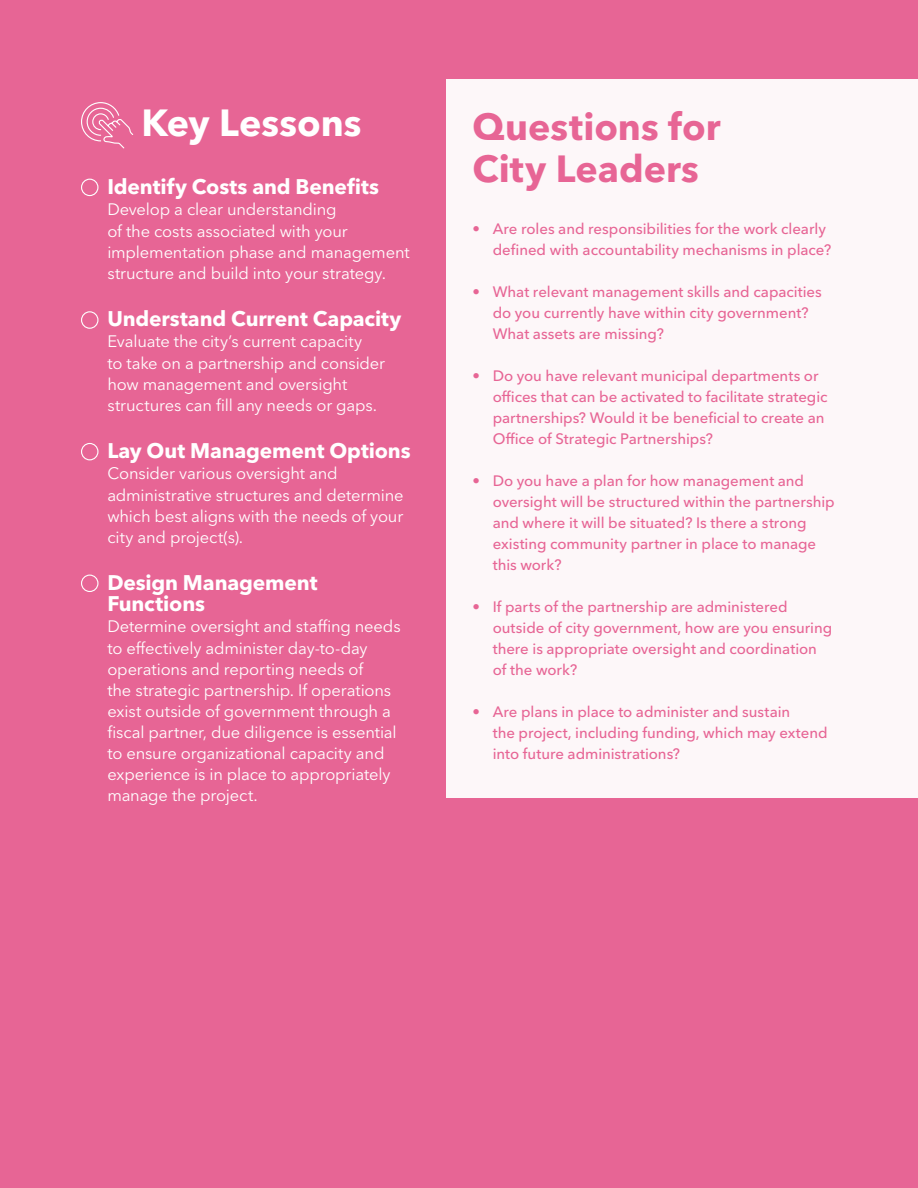
<style>
.page{position:relative;width:918px;height:1188px;background:#fff}
.page>*{position:absolute;margin:0;border:0;box-sizing:border-box;transform-origin:0 0}
.t1{font:700 37.5px/42px "Avenir Next P For BBG";color:#e76595}
.t2{font:700 37.5px "Avenir Next P For BBG";color:#fff}
.t3{font:700 21px/21px "Avenir Next P For BBG";letter-spacing:-.005em;color:#fff}
.t4{font:16.5px/21px "Avenir Next P For BBG";letter-spacing:-.01em;color:#fff}
.t5{font:500 15px/21px "Avenir Next P For BBG";letter-spacing:-.005em;color:#e76595}
</style>
<div class="page">
<div style="left:1px;top:0;width:917px;height:1188px;background:#e76595"></div>
<div style="left:446px;top:79px;width:472px;height:718px;background:#fdf7f9"></div>
<svg style="left:81px;top:102px;width:53px;height:47px"></svg>
<div style="left:81px;top:179px;width:17px;height:17px;border:1px solid #fff;border-radius:50%"></div>
<div style="left:81px;top:443px;width:17px;height:17px;border:1px solid #fff;border-radius:50%"></div>
<div style="left:81px;top:575px;width:17px;height:17px;border:1px solid #fff;border-radius:50%"></div>
<div style="left:81px;top:311px;width:17px;height:18px;border:1px solid #fff;border-radius:50%"></div>
<h1 class="t2" style="left:141px;top:100px;width:222px">Key Lessons</h1>
<h1 class="t1" style="left:472px;top:105px;width:250px">Questions for<br>City Leaders</h1>
<p class="t5" style="left:493px;top:218px;width:340px;text-indent:-20px">• Are roles and responsibilities for the work clearly defined with accountability mechanisms in place?</p>
<p class="t5" style="left:493px;top:281px;width:331px;text-indent:-20px">• What relevant management skills and capacities do you currently have within city government?<br>What assets are missing?</p>
<p class="t5" style="left:493px;top:365px;width:336px;text-indent:-20px">• Do you have relevant municipal departments or offices that can be activated to facilitate strategic partnerships? Would it be beneficial to create an Office of Strategic Partnerships?</p>
<p class="t5" style="left:493px;top:470px;width:343px;text-indent:-20px">• Do you have a plan for how management and oversight will be structured within the partnership and where it will be situated? Is there a strong existing community partner in place to manage this work?</p>
<p class="t5" style="left:493px;top:596px;width:341px;text-indent:-20px">• If parts of the partnership are administered outside of city government, how are you ensuring there is appropriate oversight and coordination of the work?</p>
<p class="t5" style="left:493px;top:701px;width:336px;text-indent:-20px">• Are plans in place to administer and sustain<br>the project, including funding, which may extend into future administrations?</p>
<h2 class="t3" style="left:107px;top:177px;width:273px">Identify Costs and Benefits</h2>
<p class="t4" style="left:107px;top:199px;width:304px">Develop a clear understanding<br>of the costs associated with your implementation phase and management structure and build into your strategy.</p>
<h2 class="t3" style="left:107px;top:309px;width:296px">Understand Current Capacity</h2>
<p class="t4" style="left:107px;top:331px;width:279px">Evaluate the city’s current capacity<br>to take on a partnership and consider how management and oversight structures can fill any needs or gaps.</p>
<h2 class="t3" style="left:107px;top:441px;width:305px">Lay Out Management Options</h2>
<p class="t4" style="left:107px;top:463px;width:298px">Consider various oversight and administrative structures and determine which best aligns with the needs of your city and project(s).</p>
<h2 class="t3" style="left:107px;top:573px;width:212px">Design Management<br>Functions</h2>
<p class="t4" style="left:107px;top:616px;width:295px">Determine oversight and staffing needs to effectively administer day-to-day operations and reporting needs of<br>the strategic partnership. If operations exist outside of government through a fiscal partner, due diligence is essential to ensure organizational capacity and experience is in place to appropriately manage the project.</p>
</div>
